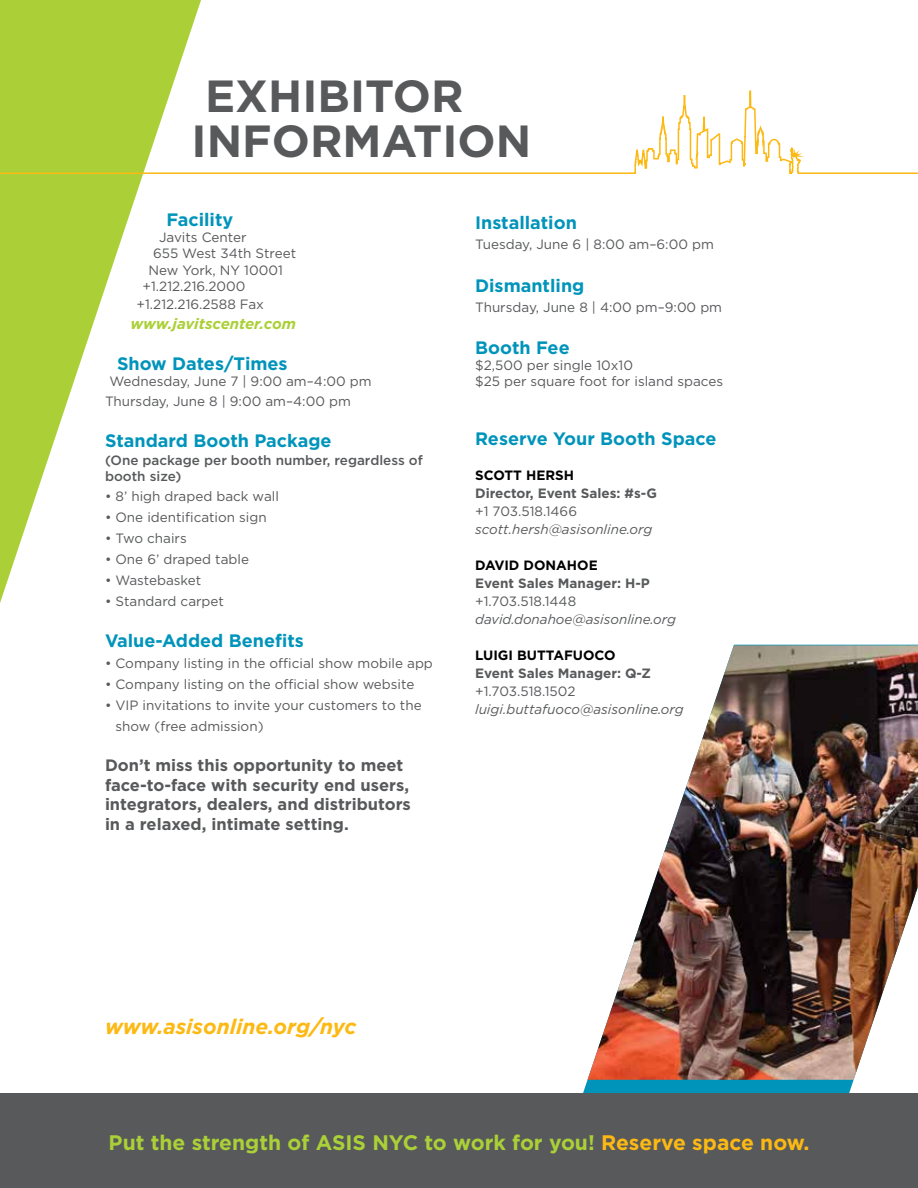
<style>
.page{position:relative;width:918px;height:1188px;background:#fff}
.page>*{position:absolute;margin:0;border:0;box-sizing:border-box;transform-origin:0 0}
.t1{font:700 45px/45px "Gotham";color:#58595b}
.t2{font:700 21px "Gotham";color:#abd037}
.t3{font:italic 700 21px "Gotham";color:#fdb913}
.t4{font:700 18px "Gotham";color:#0094bb}
.t5{font:700 16.5px/19.8px "Gotham";color:#58595b}
.t6{font:italic 700 15px "Gotham";color:#abd037}
.t7{font:13.5px/19.8px "Gotham";color:#58595b}
.t8{font:italic 13.5px "Gotham";color:#58595b}
.t9{font:700 13.5px "Gotham";color:#58595b}
.t10{font:500 13.5px/16.2px "Gotham";color:#58595b}
.t11{font:700 13.5px "Gotham";color:#000}
.s1{color:#fdb913}
</style>
<div class="page">
<svg style="left:555px;top:1078px;width:363px;height:16px;fill:#0094bb"></svg>
<img style="left:588px;top:645px;width:330px;height:435px">
<svg style="left:0;top:0;width:201px;height:603px"></svg>
<svg style="left:0;top:2px;width:918px;height:250px"></svg>
<div style="left:0;top:1094px;width:918px;height:94px;background:#58595b"></div>
<h1 class="t1" style="left:192px;top:73px;width:341px;text-indent:14px">EXHIBITOR<br>INFORMATION</h1>
<h3 class="t4" style="left:166px;top:209px;width:68px">Facility</h3>
<p class="t7" style="left:159px;top:227px;width:89px">Javits Center</p>
<p class="t7" style="left:153px;top:244px;width:145px">655 West 34th Street</p>
<p class="t7" style="left:149px;top:260px;width:136px">New York, NY 10001</p>
<p class="t7" style="left:143px;top:276px;width:105px">+1.212.216.2000</p>
<p class="t7" style="left:137px;top:294px;width:129px">+1.212.216.2588 Fax</p>
<p class="t6" style="left:130px;top:315px;width:167px">www.javitscenter.com</p>
<h3 class="t4" style="left:117px;top:353px;width:172px">Show Dates/Times</h3>
<p class="t7" style="left:105px;top:371px;width:268px;text-indent:4px">Wednesday, June 7 | 9:00 am–4:00 pm<br>Thursday, June 8 | 9:00 am–4:00 pm</p>
<h3 class="t4" style="left:105px;top:431px;width:228px">Standard Booth Package</h3>
<p class="t10" style="left:105px;top:452px;width:319px">(One package per booth number, regardless of booth size)</p>
<p class="t7" style="left:105px;top:486px;width:175px">• 8’ high draped back wall</p>
<p class="t7" style="left:105px;top:507px;width:163px">• One identification sign</p>
<p class="t7" style="left:105px;top:528px;width:83px">• Two chairs</p>
<p class="t7" style="left:105px;top:549px;width:146px">• One 6’ draped table</p>
<p class="t7" style="left:105px;top:570px;width:98px">• Wastebasket</p>
<p class="t7" style="left:105px;top:591px;width:121px">• Standard carpet</p>
<h3 class="t4" style="left:105px;top:631px;width:200px">Value-Added Benefits</h3>
<p class="t7" style="left:105px;top:653px;width:329px">• Company listing in the official show mobile app</p>
<p class="t7" style="left:105px;top:674px;width:311px">• Company listing on the official show website</p>
<p class="t7" style="left:116px;top:695px;width:308px;line-height:21px;text-indent:-11px">• VIP invitations to invite your customers to the show (free admission)</p>
<p class="t5" style="left:105px;top:755px;width:307px">Don’t miss this opportunity to meet face-to-face with security end users, integrators, dealers, and distributors in a relaxed, intimate setting.</p>
<h3 class="t4" style="left:475px;top:213px;width:103px">Installation</h3>
<p class="t7" style="left:475px;top:234px;width:240px">Tuesday, June 6 | 8:00 am–6:00 pm</p>
<h3 class="t4" style="left:475px;top:276px;width:111px">Dismantling</h3>
<p class="t7" style="left:475px;top:297px;width:249px">Thursday, June 8 | 4:00 pm–9:00 pm</p>
<h3 class="t4" style="left:475px;top:337px;width:96px">Booth Fee</h3>
<p class="t7" style="left:475px;top:357px;width:250px;line-height:16.2px">$2,500 per single 10x10<br>$25 per square foot for island spaces</p>
<h3 class="t4" style="left:475px;top:429px;width:243px">Reserve Your Booth Space</h3>
<p class="t11" style="left:475px;top:467px;width:100px">SCOTT HERSH</p>
<p class="t9" style="left:475px;top:485px;width:183px">Director, Event Sales: #s-G</p>
<p class="t7" style="left:475px;top:501px;width:103px">+1 703.518.1466</p>
<p class="t8" style="left:475px;top:521px;width:179px">scott.hersh@asisonline.org</p>
<p class="t11" style="left:475px;top:557px;width:124px">DAVID DONAHOE</p>
<p class="t9" style="left:475px;top:575px;width:176px">Event Sales Manager: H-P</p>
<p class="t7" style="left:475px;top:591px;width:103px">+1.703.518.1448</p>
<p class="t8" style="left:475px;top:611px;width:202px">david.donahoe@asisonline.org</p>
<p class="t11" style="left:475px;top:647px;width:142px">LUIGI BUTTAFUOCO</p>
<p class="t9" style="left:475px;top:665px;width:178px">Event Sales Manager: Q-Z</p>
<p class="t7" style="left:475px;top:681px;width:102px">+1.703.518.1502</p>
<p class="t8" style="left:475px;top:701px;width:210px">luigi.buttafuoco@asisonline.org</p>
<h2 class="t3" style="left:105px;top:1014px;width:253px">www.asisonline.org/nyc</h2>
<h2 class="t2" style="left:109px;top:1130px;width:702px">Put the strength of ASIS NYC to work for you! <span class="s1">Reserve space now.</span></h2>
</div>
